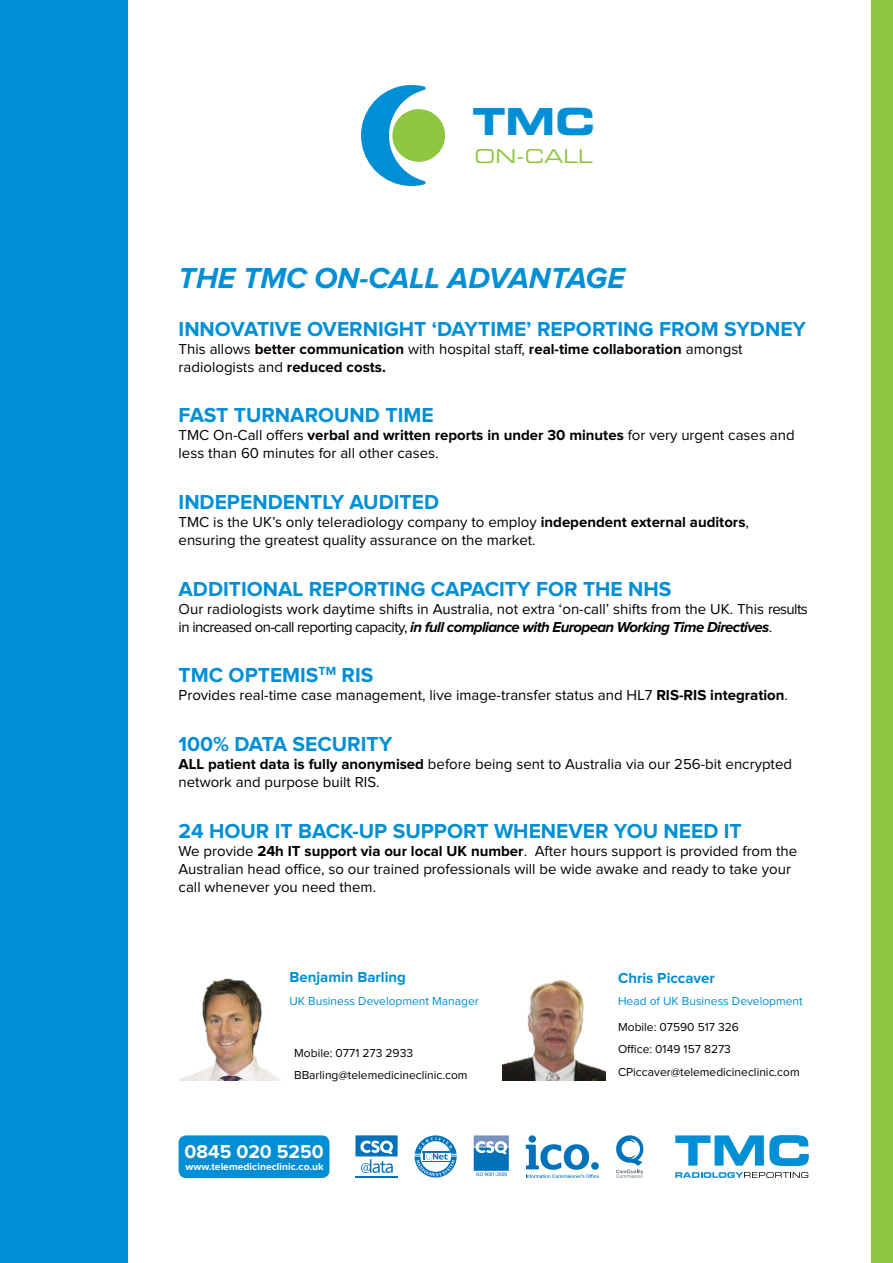
<style>
.page{position:relative;width:893px;height:1263px;background:#fff}
.page>*{position:absolute;margin:0;border:0;box-sizing:border-box;transform-origin:0 0}
.t1{font:37.35px "Eurostile LT Std Bold Ex 2";color:#008fd5}
.t2{font:italic 700 30px "Proxima Nova";color:#008fd5}
.t3{font:700 21px "Proxima Nova";color:#008fd5}
.t4{font:700 19.2px "Proxima Nova";color:#fff}
.t5{font:19.2px "Eurostile LT Std Ex 2";color:#8dc63f}
.t6{font:15px/18px "Proxima Nova";color:#000}
.t7{font:700 15px/18px "Proxima Nova";color:#000}
.t8{font:700 15px "Proxima Nova";color:#008fd5}
.t9{font:12px/22.5px "Proxima Nova";color:#000}
.t10{font:12px "Proxima Nova";color:#008fd5}
.t11{font:700 10.35px "Proxima Nova";color:#fff}
.s1{font-weight:400}
.s2{font-weight:700}
.s3{font-weight:700;font-style:italic}
</style>
<div class="page">
<svg style="left:675px;top:1135px;width:134px;height:31px"></svg>
<svg style="left:675px;top:1172px;width:133px;height:6px"></svg>
<div style="left:0;top:0;width:128px;height:1263px;background:#008fd5"></div>
<div style="left:872px;top:0;width:21px;height:1263px;background:#8dc63f"></div>
<img style="left:179px;top:978px;width:101px;height:102px">
<img style="left:503px;top:980px;width:103px;height:100px">
<svg style="left:415px;top:1135px;width:42px;height:42px"></svg>
<svg style="left:474px;top:1135px;width:35px;height:41px"></svg>
<svg style="left:355px;top:1135px;width:43px;height:38px"></svg>
<hr style="left:355px;top:1176px;width:43px;height:1px;background:#0071bb">
<svg style="left:616px;top:1135px;width:28px;height:43px"></svg>
<div style="left:529px;top:1135px;width:7px;height:8px;background:#0072bc;border-radius:50%"></div>
<svg style="left:526px;top:1144px;width:73px;height:34px"></svg>
<div style="left:179px;top:1135px;width:150px;height:43px;background:#008fd5;border-radius:8px"></div>
<div style="left:392px;top:109px;width:53px;height:53px;background:#8dc63f;border-radius:50%"></div>
<svg style="left:361px;top:85px;width:64px;height:101px"></svg>
<p class="t1" style="left:472px;top:96px;width:124px">TMC</p>
<p class="t5" style="left:475px;top:143px;width:120px">ON-CALL</p>
<p class="t2" style="left:179px;top:264px;width:448px">THE TMC ON-CALL ADVANTAGE</p>
<p class="t3" style="left:179px;top:319px;width:629px">INNOVATIVE OVERNIGHT ‘DAYTIME’ REPORTING FROM SYDNEY</p>
<p class="t7" style="left:179px;top:340px;width:566px"><span class="s1">This allows</span> better communication <span class="s1">with hospital staff,</span> real-time collaboration <span class="s1">amongst radiologists and</span> reduced costs.</p>
<p class="t3" style="left:179px;top:406px;width:257px">FAST TURNAROUND TIME</p>
<p class="t6" style="left:179px;top:427px;width:618px">TMC On-Call offers <span class="s2">verbal and written reports in under 30 minutes</span> for very urgent cases and less than 60 minutes for all other cases.</p>
<p class="t3" style="left:179px;top:492px;width:262px">INDEPENDENTLY AUDITED</p>
<p class="t6" style="left:179px;top:514px;width:572px">TMC is the UK’s only teleradiology company to employ <span class="s2">independent external auditors</span>, ensuring the greatest quality assurance on the market.</p>
<p class="t3" style="left:179px;top:579px;width:494px">ADDITIONAL REPORTING CAPACITY FOR THE NHS</p>
<p class="t6" style="left:179px;top:600px;width:631px">Our radiologists work daytime shifts in Australia, not extra ‘on-call’ shifts from the UK. This results in increased on-call reporting capacity, <span class="s3">in full compliance with European Working Time Directives</span>.</p>
<p class="t3" style="left:179px;top:666px;width:196px">TMC OPTEMIS<sup>TM</sup> RIS</p>
<p class="t6" style="left:179px;top:687px;width:611px">Provides real-time case management, live image-transfer status and HL7 <span class="s2">RIS-RIS integration</span>.</p>
<p class="t3" style="left:179px;top:734px;width:215px">100% DATA SECURITY</p>
<p class="t6" style="left:179px;top:756px;width:615px"><span class="s2">ALL patient data is fully anonymised</span> before being sent to Australia via our 256-bit encrypted network and purpose built RIS.</p>
<p class="t3" style="left:179px;top:821px;width:565px">24 HOUR IT BACK-UP SUPPORT WHENEVER YOU NEED IT</p>
<p class="t6" style="left:179px;top:842px;width:620px">We provide <span class="s2">24h IT support via our local UK number</span>. After hours support is provided from the<br>Australian head office, so our trained professionals will be wide awake and ready to take your call whenever you need them.</p>
<p class="t8" style="left:289px;top:970px;width:118px">Benjamin Barling</p>
<p class="t10" style="left:289px;top:995px;width:191px">UK Business Development Manager</p>
<p class="t9" style="left:294px;top:1042px;width:175px">Mobile: 0771 273 2933<br>BBarling@telemedicineclinic.com</p>
<p class="t4" style="left:185px;top:1142px;width:141px">0845 020 5250</p>
<p class="t11" style="left:186px;top:1162px;width:140px">www.telemedicineclinic.co.uk</p>
<p class="t8" style="left:618px;top:971px;width:98px">Chris Piccaver</p>
<p class="t10" style="left:618px;top:996px;width:186px">Head of UK Business Development</p>
<p class="t9" style="left:618px;top:1016px;width:183px">Mobile: 07590 517 326<br>Office: 0149 157 8273<br>CPiccaver@telemedicineclinic.com</p>
</div>
